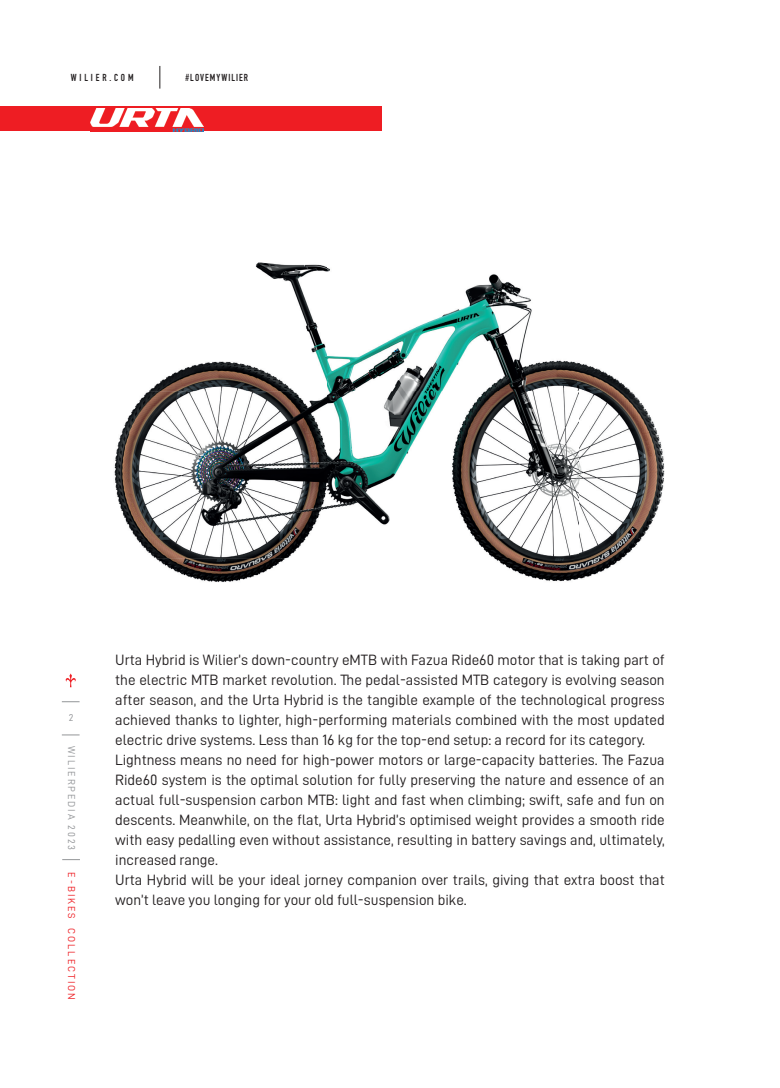
<style>
.page{position:relative;width:780px;height:1088px;background:#fff}
.page>*{position:absolute;margin:0;border:0;box-sizing:border-box;transform-origin:0 0}
.t1{font:15px/20px "D DIN";color:#231f20}
.t2{font:10px "D DIN";letter-spacing:.19em;color:#ee1d23}
.t3{font:10px "D DIN";letter-spacing:.19em;color:#939598}
.t4{font:10px "DIN Engschrift Std";letter-spacing:.105em;color:#231f20}
.t5{font:10px "DIN Engschrift Std";letter-spacing:.285em;color:#231f20}
</style>
<div class="page">
<img style="left:149px;top:262px;width:429px;height:129px">
<img style="left:578px;top:363px;width:87px;height:195px">
<img style="left:114px;top:391px;width:464px;height:167px">
<img style="left:156px;top:558px;width:467px;height:24px">
<div style="left:0;top:106px;width:381px;height:25px;background:#ee1d23"></div>
<svg style="left:159px;top:66px;width:1px;height:23px"></svg>
<svg style="left:62px;top:859px;width:18px;height:1px"></svg>
<svg style="left:62px;top:734px;width:18px;height:1px"></svg>
<svg style="left:62px;top:701px;width:18px;height:1px"></svg>
<svg style="left:65px;top:673px;width:11px;height:14px"></svg>
<img style="left:90px;top:131px;width:114px;height:1px">
<img style="left:90px;top:108px;width:114px;height:23px">
<p class="t5" style="left:71px;top:71px;width:64px">WILIER.COM</p>
<p class="t4" style="left:185px;top:71px;width:64px">#LOVEMYWILIER</p>
<p class="t3" style="left:69px;top:712px;width:6px">2</p>
<p class="t3" style="left:77px;top:745px;width:106px;rotate:90deg">WILIERPEDIA 2023</p>
<p class="t2" style="left:77px;top:872px;width:128px;rotate:90deg">E-BIKES COLLECTION</p>
<p class="t1" style="left:115px;top:649px;width:551px">Urta Hybrid is Wilier’s down-country eMTB with Fazua Ride60 motor that is taking part of the electric MTB market revolution. The pedal-assisted MTB category is evolving season after season, and the Urta Hybrid is the tangible example of the technological progress achieved thanks to lighter, high-performing materials combined with the most updated electric drive systems. Less than 16 kg for the top-end setup: a record for its category.<br>Lightness means no need for high-power motors or large-capacity batteries. The Fazua Ride60 system is the optimal solution for fully preserving the nature and essence of an actual full-suspension carbon MTB: light and fast when climbing; swift, safe and fun on descents. Meanwhile, on the flat, Urta Hybrid’s optimised weight provides a smooth ride with easy pedalling even without assistance, resulting in battery savings and, ultimately, increased range.<br>Urta Hybrid will be your ideal jorney companion over trails, giving that extra boost that won’t leave you longing for your old full-suspension bike.</p>
</div>
